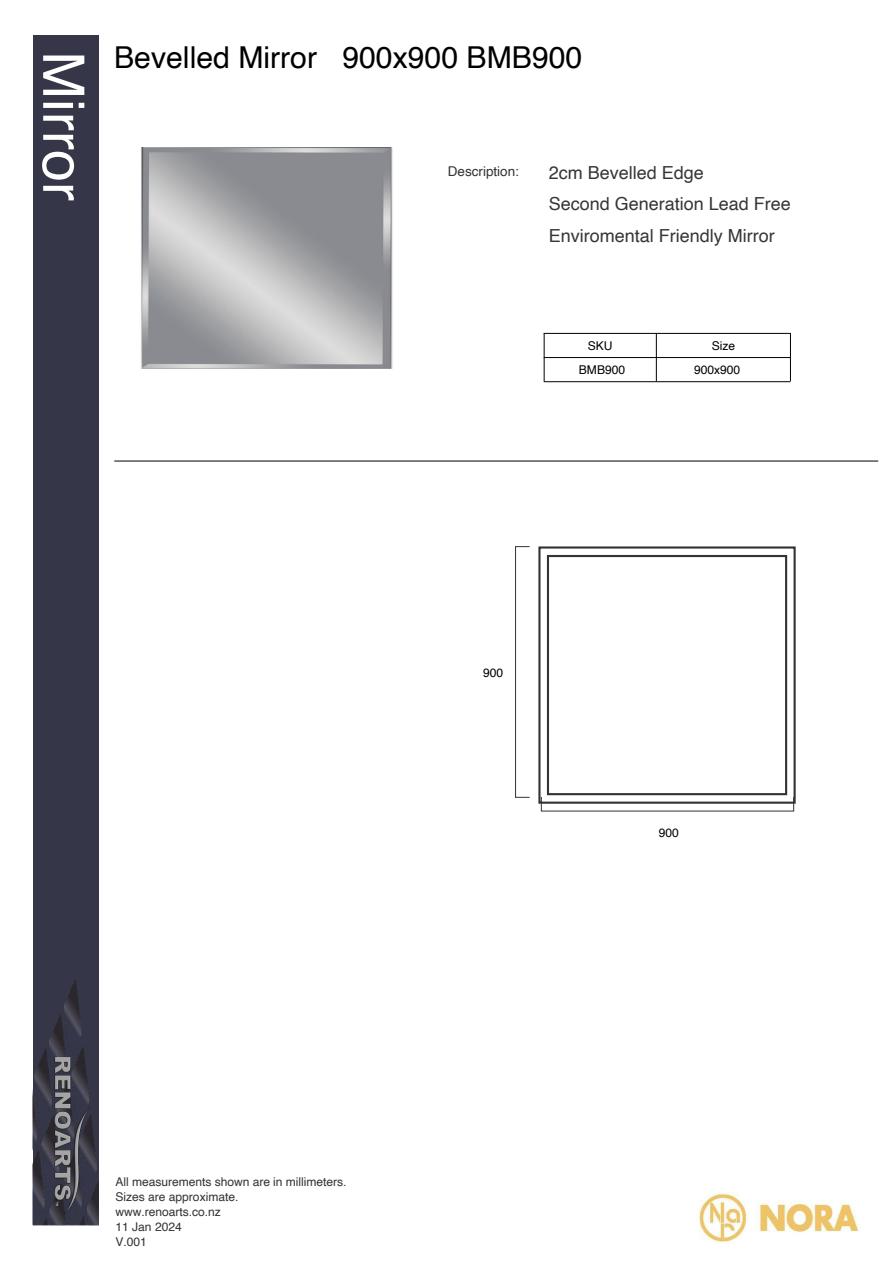
<style>
.page{position:relative;width:893px;height:1263px;background:#fff}
.page>*{position:absolute;margin:0;border:0;box-sizing:border-box;transform-origin:0 0}
.t1{font:57.45px "Helvetica";color:#fff}
.t2{font:30.15px "Helvetica";color:#000}
.t3{font:18px/31.5px "Helvetica";color:#363636}
.t4{font:13.5px "Helvetica";color:#333}
.t5{font:12.15px/15px "Helvetica";letter-spacing:-.005em;color:#333}
.t6{font:12.15px "Helvetica";color:#000}
</style>
<div class="page">
<hr style="left:114px;top:461px;width:764px;height:1px;background:#000">
<img style="left:699px;top:1192px;width:162px;height:52px">
<div style="left:33px;top:35px;width:66px;height:1191px;background:#353748"></div>
<img style="left:33px;top:979px;width:66px;height:246px">
<img style="left:42px;top:1046px;width:57px;height:171px">
<hr style="left:544px;top:333px;width:246px;height:1px;background:#000">
<hr style="left:544px;top:357px;width:246px;height:1px;background:#000">
<hr style="left:544px;top:381px;width:246px;height:1px;background:#000">
<hr style="left:544px;top:333px;width:1px;height:48px;background:#000">
<hr style="left:656px;top:333px;width:1px;height:48px;background:#000">
<hr style="left:790px;top:333px;width:1px;height:48px;background:#000">
<img style="left:141px;top:148px;width:252px;height:220px">
<div style="left:538px;top:546px;width:258px;height:258px;border:2px solid #333"></div>
<div style="left:547px;top:555px;width:240px;height:240px;border:2px solid #333"></div>
<div style="left:515px;top:546px;width:15px;height:251px;border:1px solid #333"></div>
<h1 class="t1" style="left:108px;top:51px;width:151px;rotate:90deg">Mirror</h1>
<h2 class="t2" style="left:114px;top:34px;width:470px">Bevelled Mirror 900x900 BMB900</h2>
<p class="t4" style="left:448px;top:161px;width:73px">Description:</p>
<h3 class="t3" style="left:549px;top:157px;width:244px">2cm Bevelled Edge<br>Second Generation Lead Free<br>Enviromental Friendly Mirror</h3>
<p class="t6" style="left:588px;top:336px;width:26px">SKU</p>
<p class="t6" style="left:712px;top:336px;width:25px">Size</p>
<p class="t6" style="left:579px;top:360px;width:48px">BMB900</p>
<p class="t6" style="left:694px;top:360px;width:48px">900x900</p>
<p class="t6" style="left:483px;top:664px;width:22px">900</p>
<p class="t6" style="left:659px;top:823px;width:22px">900</p>
<p class="t5" style="left:115px;top:1174px;width:233px">All measurements shown are in millimeters.<br>Sizes are approximate. www.renoarts.co.nz<br>11 Jan 2024<br>V.001</p>
</div>
